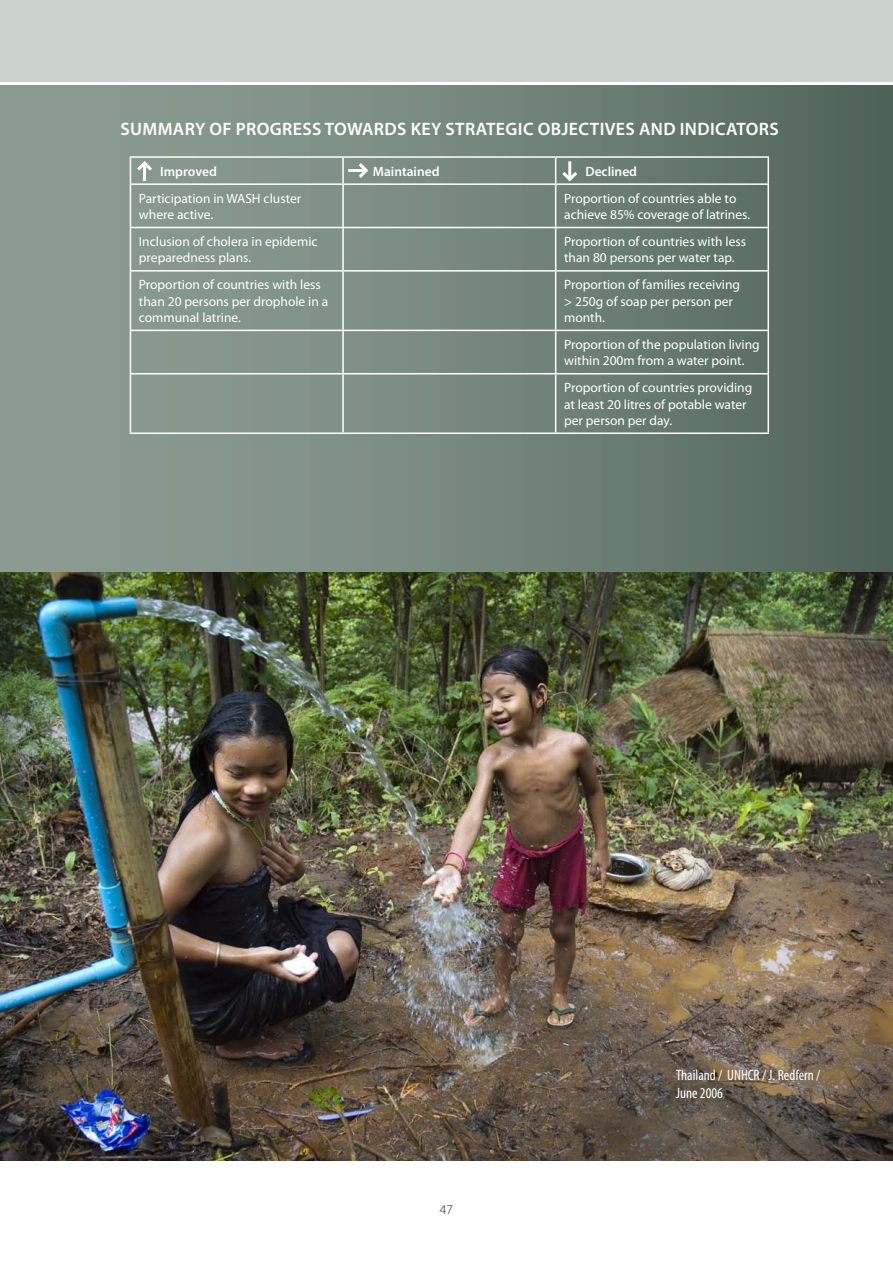
<style>
.page{position:relative;width:893px;height:1263px;background:#fff}
.page>*{position:absolute;margin:0;border:0;box-sizing:border-box;transform-origin:0 0}
.chapter_title{font:600 18px "Myriad Pro";letter-spacing:.02em;color:#fff}
.t1{font:condensed 15px "Myriad Pro";color:#fff}
.t2{font:13.5px/16.2px "Myriad Pro";color:#fff}
.t3{font:600 13.5px "Myriad Pro";color:#fff}
.t4{font:300 13.5px "Myriad Pro";color:#231f20}
</style>
<div class="page">
<div style="left:0;top:0;width:893px;height:81px;background:#cad2cd"></div>
<div style="left:0;top:85px;width:893px;height:1076px;background:linear-gradient(to right,#94a39b,#55685e)"></div>
<img style="left:0;top:573px;width:893px;height:588px">
<hr style="left:130px;top:156px;width:213px;height:2px;background:#fff">
<hr style="left:343px;top:156px;width:213px;height:2px;background:#fff">
<hr style="left:556px;top:156px;width:213px;height:2px;background:#fff">
<hr style="left:767px;top:158px;width:2px;height:25px;background:#fff">
<hr style="left:130px;top:183px;width:213px;height:2px;background:#fff">
<hr style="left:130px;top:185px;width:1px;height:42px;background:#fff">
<hr style="left:343px;top:183px;width:213px;height:2px;background:#fff">
<hr style="left:556px;top:183px;width:213px;height:2px;background:#fff">
<hr style="left:767px;top:185px;width:2px;height:42px;background:#fff">
<hr style="left:130px;top:227px;width:213px;height:1px;background:#fff">
<hr style="left:130px;top:228px;width:1px;height:42px;background:#fff">
<hr style="left:343px;top:227px;width:213px;height:1px;background:#fff">
<hr style="left:556px;top:227px;width:213px;height:1px;background:#fff">
<hr style="left:555px;top:228px;width:1px;height:42px;background:#fff">
<hr style="left:130px;top:270px;width:213px;height:2px;background:#fff">
<hr style="left:130px;top:272px;width:1px;height:58px;background:#fff">
<hr style="left:343px;top:270px;width:213px;height:2px;background:#fff">
<hr style="left:556px;top:270px;width:213px;height:2px;background:#fff">
<hr style="left:767px;top:272px;width:2px;height:58px;background:#fff">
<hr style="left:130px;top:330px;width:213px;height:1px;background:#fff">
<hr style="left:343px;top:330px;width:213px;height:1px;background:#fff">
<hr style="left:342px;top:331px;width:2px;height:42px;background:#fff">
<hr style="left:556px;top:330px;width:213px;height:1px;background:#fff">
<hr style="left:767px;top:331px;width:2px;height:42px;background:#fff">
<hr style="left:130px;top:373px;width:213px;height:1px;background:#fff">
<hr style="left:343px;top:373px;width:213px;height:1px;background:#fff">
<hr style="left:342px;top:374px;width:2px;height:58px;background:#fff">
<hr style="left:556px;top:373px;width:213px;height:1px;background:#fff">
<hr style="left:767px;top:374px;width:2px;height:58px;background:#fff">
<hr style="left:130px;top:432px;width:213px;height:2px;background:#fff">
<hr style="left:343px;top:432px;width:213px;height:2px;background:#fff">
<hr style="left:556px;top:432px;width:213px;height:2px;background:#fff">
<hr style="left:342px;top:158px;width:2px;height:25px;background:#fff">
<hr style="left:342px;top:185px;width:2px;height:42px;background:#fff">
<hr style="left:555px;top:185px;width:1px;height:42px;background:#fff">
<hr style="left:342px;top:228px;width:2px;height:42px;background:#fff">
<hr style="left:767px;top:228px;width:2px;height:42px;background:#fff">
<hr style="left:342px;top:272px;width:2px;height:58px;background:#fff">
<hr style="left:555px;top:272px;width:1px;height:58px;background:#fff">
<hr style="left:130px;top:331px;width:1px;height:42px;background:#fff">
<hr style="left:555px;top:331px;width:1px;height:42px;background:#fff">
<hr style="left:130px;top:374px;width:1px;height:58px;background:#fff">
<hr style="left:555px;top:374px;width:1px;height:58px;background:#fff">
<svg style="left:130px;top:158px;width:25px;height:25px"></svg>
<svg style="left:555px;top:158px;width:25px;height:26px"></svg>
<hr style="left:348px;top:169px;width:18px;height:3px;background:#fff">
<svg style="left:356px;top:160px;width:14px;height:21px"></svg>
<p class="chapter_title" style="left:121px;top:118px;width:660px">SUMMARY OF PROGRESS TOWARDS KEY STRATEGIC OBJECTIVES AND INDICATORS</p>
<p class="t3" style="left:160px;top:163px;width:58px">Improved</p>
<p class="t3" style="left:373px;top:163px;width:68px">Maintained</p>
<p class="t3" style="left:585px;top:163px;width:53px">Declined</p>
<p class="t2" style="left:139px;top:190px;width:164px">Participation in WASH cluster where active.</p>
<p class="t2" style="left:564px;top:190px;width:187px">Proportion of countries able to achieve 85% coverage of latrines.</p>
<p class="t2" style="left:139px;top:233px;width:180px">Inclusion of cholera in epidemic preparedness plans.</p>
<p class="t2" style="left:564px;top:233px;width:183px">Proportion of countries with less than 80 persons per water tap.</p>
<p class="t2" style="left:139px;top:277px;width:191px">Proportion of countries with less than 20 persons per drophole in a communal latrine.</p>
<p class="t2" style="left:564px;top:277px;width:177px">Proportion of families receiving &gt; 250g of soap per person per month.</p>
<p class="t2" style="left:564px;top:336px;width:197px">Proportion of the population living within 200m from a water point.</p>
<p class="t2" style="left:564px;top:379px;width:190px">Proportion of countries providing at least 20 litres of potable water per person per day.</p>
<p class="t4" style="left:440px;top:1202px;width:15px">47</p>
<p class="t1" style="left:676px;top:1066px;width:146px">Thailand / UNHCR / J. Redfern /</p>
<p class="t1" style="left:676px;top:1084px;width:48px">June 2006</p>
</div>
